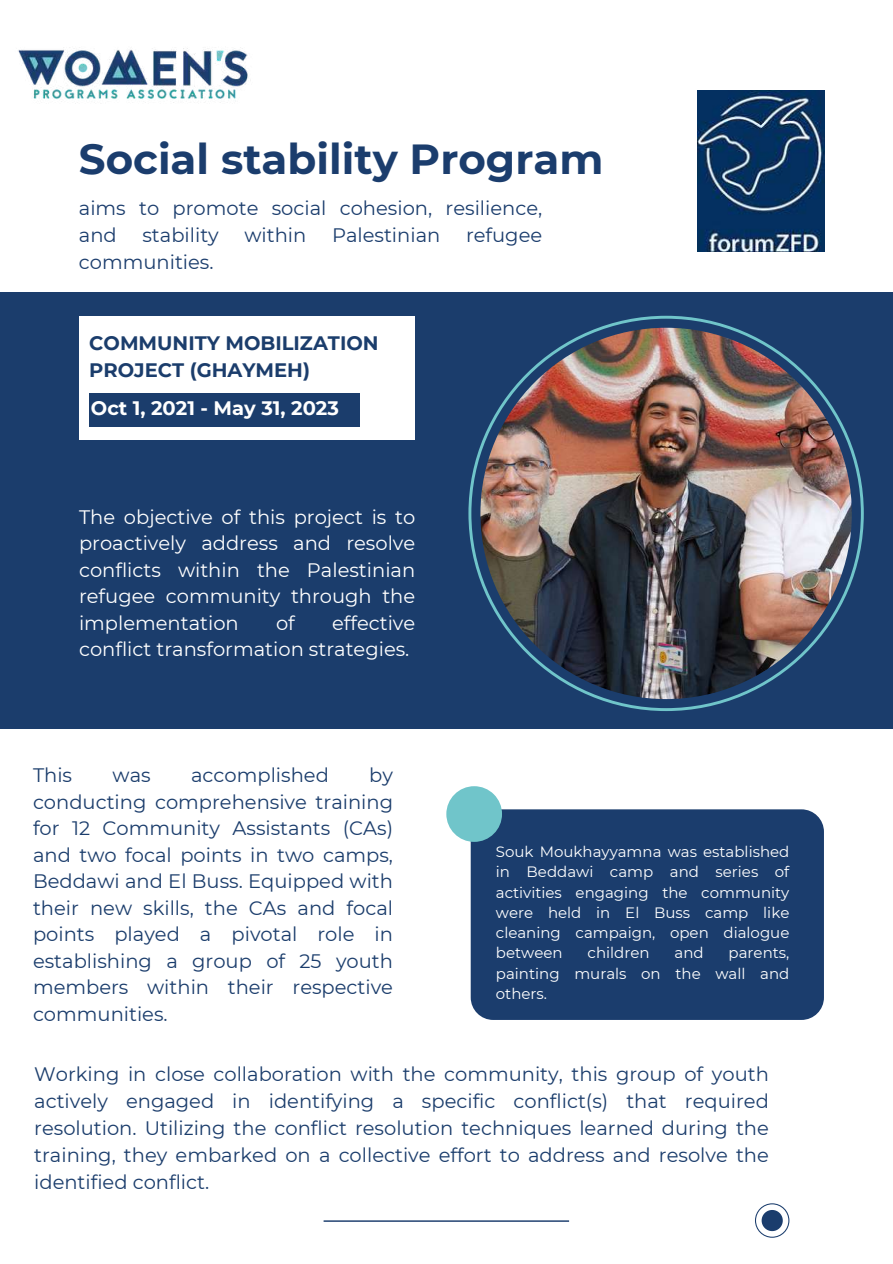
<style>
.page{position:relative;width:893px;height:1264px;background:#fff}
.page>*{position:absolute;margin:0;border:0;box-sizing:border-box;transform-origin:0 0}
.t1{font:700 42px "Montserrat";color:#1b3d6d}
.t2{font:19.5px/26.5px "Montserrat";color:#1b3d6c;text-align:justify}
.t3{font:19.5px/26.5px "Montserrat";color:#fff;text-align:justify}
.t4{font:19.5px/27px "Montserrat";color:#1b3d6d}
.t5{font:700 19.5px/27px "Montserrat";color:#1b3d6c}
.t6{font:700 19.5px "Montserrat";color:#fff}
.t7{font:15px/20.2px "Montserrat";color:#fff;text-align:justify}
</style>
<div class="page">
<div style="left:0;top:292px;width:436px;height:254px;background:#1b3d6c"></div>
<div style="left:79px;top:316px;width:336px;height:123px;background:#fff"></div>
<div style="left:89px;top:393px;width:270px;height:33px;background:#1b3d6c"></div>
<div style="left:415px;top:292px;width:477px;height:436px;background:#1b3d6c"></div>
<div style="left:0;top:490px;width:436px;height:238px;background:#1b3d6c"></div>
<img style="left:18px;top:47px;width:233px;height:57px">
<div style="left:470px;top:809px;width:353px;height:210px;background:#1b3d6d;border-radius:22px"></div>
<svg style="left:446px;top:786px;width:56px;height:55px"></svg>
<img style="left:468px;top:316px;width:395px;height:395px">
<svg style="left:755px;top:1203px;width:34px;height:34px"></svg>
<hr style="left:323px;top:1220px;width:246px;height:1px;background:#1b3d6d">
<img style="left:697px;top:91px;width:127px;height:160px">
<h1 class="t1" style="left:79px;top:133px;width:526px">Social stability Program</h1>
<p class="t4" style="left:79px;top:194px;width:465px">aims to promote social cohesion, resilience, and</p>
<p class="t4" style="left:142px;top:221px;width:78px">stability</p>
<p class="t4" style="left:244px;top:221px;width:63px">within</p>
<p class="t4" style="left:332px;top:221px;width:110px">Palestinian</p>
<p class="t4" style="left:466px;top:221px;width:78px">refugee</p>
<p class="t4" style="left:79px;top:248px;width:136px">communities.</p>
<p class="t5" style="left:89px;top:329px;width:291px">COMMUNITY MOBILIZATION<br>PROJECT (GHAYMEH)</p>
<p class="t6" style="left:91px;top:396px;width:249px">Oct 1, 2021 - May 31, 2023</p>
<p class="t3" style="left:79px;top:503px;width:338px">The objective of this project is to proactively address and resolve conflicts within the Palestinian refugee community through the implementation</p>
<p class="t3" style="left:79px;top:609px;width:338px;text-align:right">effective<br>conflict transformation strategies.</p>
<p class="t3" style="left:276px;top:609px;width:20px">of</p>
<p class="t2" style="left:33px;top:761px;width:41px">This</p>
<p class="t2" style="left:113px;top:761px;width:40px">was</p>
<p class="t2" style="left:191px;top:761px;width:139px">accomplished</p>
<p class="t2" style="left:33px;top:761px;width:361px;text-indent:336px">by conducting comprehensive training for 12 Community Assistants (CAs) and two focal points in two camps, Beddawi and El Buss. Equipped with their new skills, the CAs and focal points played a pivotal role in establishing a group of 25 youth members within their respective communities.</p>
<p class="t7" style="left:496px;top:841px;width:295px">Souk Moukhayyamna was established in Beddawi camp and series of activities engaging the community were held in El Buss camp like cleaning campaign, open dialogue between</p>
<p class="t7" style="left:587px;top:942px;width:63px">children</p>
<p class="t7" style="left:674px;top:942px;width:31px">and</p>
<p class="t7" style="left:496px;top:942px;width:295px;text-indent:233px">parents, painting murals on the wall and others.</p>
<p class="t2" style="left:34px;top:1060px;width:736px;line-height:27px">Working in close collaboration with the community, this group of youth actively engaged in identifying a specific conflict(s) that required resolution. Utilizing the conflict resolution techniques learned during the training, they embarked on a collective effort to address and resolve the identified conflict.</p>
</div>
